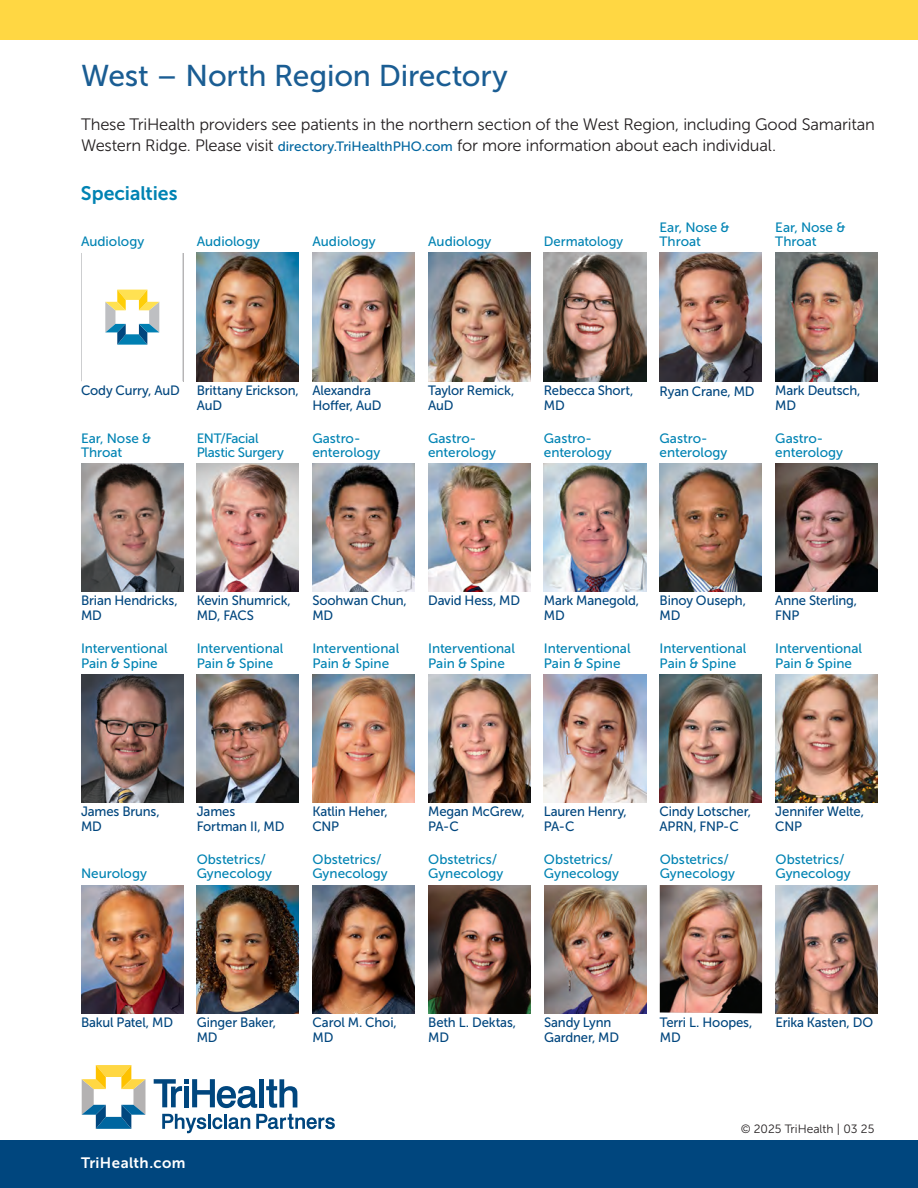
<style>
.page{position:relative;width:918px;height:1188px;background:#fff}
.page>*{position:absolute;margin:0;border:0;box-sizing:border-box;transform-origin:0 0}
.ENTITY_headline{font:30px "Museo Sans 500";letter-spacing:-.005em;color:#1a5d93}
.Specialities_Primary_Head-NO_span{font:19.5px "Museo Sans 700";letter-spacing:-.005em;color:#0083b3}
.t1{font:16.5px/21px "Museo Sans 300";letter-spacing:-.01em;color:#231f20}
.t2{font:15px "Museo Sans 700";letter-spacing:.025em;color:#fff}
.DOC-specialties{font:13.5px/14.2px "Museo Sans 500";color:#0083b3}
.CUTLINE-Name{font:13.5px/15px "Museo Sans 500";letter-spacing:-.01em;color:#00467e}
.DOC-specialties-2{font:13.5px/14.2px "Museo Sans 500";letter-spacing:-.02em;color:#0083b3}
.t3{font:12px "Museo Sans 300";color:#231f20}
.s1{font-family:"Museo Sans 500";font-size:13.5px;color:#0066a0}
</style>
<div class="page">
<svg style="left:266px;top:1079px;width:31px;height:29px"></svg>
<div style="left:259px;top:1079px;width:5px;height:28px;background:#00467e"></div>
<svg style="left:154px;top:1079px;width:103px;height:29px"></svg>
<svg style="left:162px;top:1114px;width:88px;height:19px"></svg>
<svg style="left:256px;top:1114px;width:79px;height:15px"></svg>
<svg style="left:82px;top:1065px;width:63px;height:64px"></svg>
<img style="left:428px;top:253px;width:102px;height:128px">
<img style="left:312px;top:253px;width:103px;height:128px">
<img style="left:197px;top:253px;width:102px;height:128px">
<hr style="left:182px;top:253px;width:1px;height:128px;background:#bebfc2">
<hr style="left:81px;top:253px;width:1px;height:128px;background:#bebfc2">
<svg style="left:105px;top:290px;width:54px;height:55px"></svg>
<img style="left:81px;top:464px;width:102px;height:128px">
<img style="left:197px;top:464px;width:102px;height:128px">
<img style="left:775px;top:253px;width:103px;height:128px">
<img style="left:775px;top:464px;width:103px;height:128px">
<img style="left:544px;top:464px;width:102px;height:128px">
<img style="left:428px;top:464px;width:102px;height:128px">
<img style="left:312px;top:464px;width:103px;height:128px">
<img style="left:197px;top:674px;width:102px;height:129px">
<img style="left:81px;top:674px;width:102px;height:129px">
<img style="left:197px;top:885px;width:102px;height:128px">
<img style="left:81px;top:885px;width:102px;height:128px">
<img style="left:312px;top:674px;width:103px;height:129px">
<img style="left:660px;top:674px;width:102px;height:129px">
<img style="left:775px;top:674px;width:103px;height:129px">
<img style="left:428px;top:885px;width:102px;height:128px">
<img style="left:312px;top:885px;width:103px;height:128px">
<img style="left:544px;top:885px;width:102px;height:128px">
<img style="left:660px;top:885px;width:102px;height:128px">
<img style="left:428px;top:674px;width:102px;height:129px">
<img style="left:544px;top:674px;width:102px;height:129px">
<img style="left:776px;top:885px;width:102px;height:128px">
<div style="left:0;top:1141px;width:918px;height:47px;background:#00467e"></div>
<div style="left:0;top:0;width:918px;height:40px;background:#ffd743"></div>
<img style="left:660px;top:464px;width:102px;height:128px">
<img style="left:544px;top:253px;width:102px;height:128px">
<img style="left:660px;top:253px;width:102px;height:128px">
<p class="ENTITY_headline" style="left:81px;top:59px;width:428px">West – North Region Directory</p>
<p class="t1" style="left:81px;top:114px;width:796px">These TriHealth providers see patients in the northern section of the West Region, including Good Samaritan<br>Western Ridge. Please visit <span class="s1">directory.TriHealthPHO.com</span> for more information about each individual.</p>
<p class="Specialities_Primary_Head-NO_span" style="left:81px;top:183px;width:98px">Specialties</p>
<p class="DOC-specialties" style="left:81px;top:235px;width:65px">Audiology</p>
<p class="DOC-specialties" style="left:197px;top:235px;width:65px">Audiology</p>
<p class="DOC-specialties" style="left:312px;top:235px;width:65px">Audiology</p>
<p class="DOC-specialties" style="left:428px;top:235px;width:65px">Audiology</p>
<p class="DOC-specialties" style="left:544px;top:235px;width:81px">Dermatology</p>
<p class="DOC-specialties" style="left:660px;top:220px;width:72px">Ear, Nose &amp;<br>Throat</p>
<p class="DOC-specialties" style="left:775px;top:220px;width:72px">Ear, Nose &amp;<br>Throat</p>
<p class="CUTLINE-Name" style="left:81px;top:383px;width:100px">Cody Curry, AuD</p>
<p class="DOC-specialties" style="left:81px;top:431px;width:72px">Ear, Nose &amp;<br>Throat</p>
<p class="CUTLINE-Name" style="left:197px;top:383px;width:104px">Brittany Erickson,<br>AuD</p>
<p class="DOC-specialties-2" style="left:197px;top:431px;width:89px">ENT/Facial<br>Plastic Surgery</p>
<p class="CUTLINE-Name" style="left:312px;top:383px;width:71px">Alexandra<br>Hoffer, AuD</p>
<p class="DOC-specialties" style="left:312px;top:431px;width:69px">Gastro&shy;enterology</p>
<p class="CUTLINE-Name" style="left:428px;top:383px;width:88px">Taylor Remick,<br>AuD</p>
<p class="DOC-specialties" style="left:428px;top:431px;width:69px">Gastro&shy;enterology</p>
<p class="CUTLINE-Name" style="left:544px;top:383px;width:91px">Rebecca Short,<br>MD</p>
<p class="DOC-specialties" style="left:544px;top:431px;width:69px">Gastro&shy;enterology</p>
<p class="CUTLINE-Name" style="left:660px;top:384px;width:97px">Ryan Crane, MD</p>
<p class="DOC-specialties" style="left:660px;top:431px;width:69px">Gastro&shy;enterology</p>
<p class="CUTLINE-Name" style="left:775px;top:383px;width:87px">Mark Deutsch,<br>MD</p>
<p class="DOC-specialties" style="left:775px;top:431px;width:69px">Gastro&shy;enterology</p>
<p class="CUTLINE-Name" style="left:81px;top:593px;width:98px">Brian Hendricks,<br>MD</p>
<p class="DOC-specialties" style="left:81px;top:642px;width:88px">Interventional<br>Pain &amp; Spine</p>
<p class="CUTLINE-Name" style="left:197px;top:593px;width:96px">Kevin Shumrick,<br>MD, FACS</p>
<p class="DOC-specialties" style="left:197px;top:642px;width:88px">Interventional<br>Pain &amp; Spine</p>
<p class="CUTLINE-Name" style="left:312px;top:593px;width:96px">Soohwan Chun,<br>MD</p>
<p class="DOC-specialties" style="left:312px;top:642px;width:88px">Interventional<br>Pain &amp; Spine</p>
<p class="CUTLINE-Name" style="left:428px;top:593px;width:94px">David Hess, MD</p>
<p class="DOC-specialties" style="left:428px;top:642px;width:88px">Interventional<br>Pain &amp; Spine</p>
<p class="CUTLINE-Name" style="left:544px;top:593px;width:97px">Mark Manegold,<br>MD</p>
<p class="DOC-specialties" style="left:544px;top:642px;width:88px">Interventional<br>Pain &amp; Spine</p>
<p class="CUTLINE-Name" style="left:660px;top:593px;width:88px">Binoy Ouseph,<br>MD</p>
<p class="DOC-specialties" style="left:660px;top:642px;width:88px">Interventional<br>Pain &amp; Spine</p>
<p class="CUTLINE-Name" style="left:775px;top:593px;width:84px">Anne Sterling,<br>FNP</p>
<p class="DOC-specialties" style="left:775px;top:642px;width:88px">Interventional<br>Pain &amp; Spine</p>
<p class="CUTLINE-Name" style="left:81px;top:804px;width:80px">James Bruns,<br>MD</p>
<p class="DOC-specialties" style="left:81px;top:867px;width:68px">Neurology</p>
<p class="CUTLINE-Name" style="left:197px;top:804px;width:89px">James<br>Fortman II, MD</p>
<p class="DOC-specialties" style="left:197px;top:852px;width:77px">Obstetrics/<br>Gynecology</p>
<p class="CUTLINE-Name" style="left:312px;top:804px;width:77px">Katlin Heher,<br>CNP</p>
<p class="DOC-specialties" style="left:313px;top:852px;width:77px">Obstetrics/<br>Gynecology</p>
<p class="CUTLINE-Name" style="left:428px;top:804px;width:98px">Megan McGrew,<br>PA-C</p>
<p class="DOC-specialties" style="left:428px;top:852px;width:77px">Obstetrics/<br>Gynecology</p>
<p class="CUTLINE-Name" style="left:544px;top:804px;width:85px">Lauren Henry,<br>PA-C</p>
<p class="DOC-specialties" style="left:544px;top:852px;width:77px">Obstetrics/<br>Gynecology</p>
<p class="CUTLINE-Name" style="left:660px;top:804px;width:93px">Cindy Lotscher,<br>APRN, FNP‑C</p>
<p class="DOC-specialties" style="left:660px;top:852px;width:77px">Obstetrics/<br>Gynecology</p>
<p class="CUTLINE-Name" style="left:775px;top:804px;width:90px">Jennifer Welte,<br>CNP</p>
<p class="DOC-specialties" style="left:776px;top:852px;width:77px">Obstetrics/<br>Gynecology</p>
<p class="CUTLINE-Name" style="left:81px;top:1015px;width:94px">Bakul Patel, MD</p>
<p class="CUTLINE-Name" style="left:197px;top:1015px;width:81px">Ginger Baker,<br>MD</p>
<p class="CUTLINE-Name" style="left:313px;top:1015px;width:86px">Carol M. Choi,<br>MD</p>
<p class="CUTLINE-Name" style="left:428px;top:1015px;width:90px">Beth L. Dektas,<br>MD</p>
<p class="CUTLINE-Name" style="left:544px;top:1015px;width:77px">Sandy Lynn<br>Gardner, MD</p>
<p class="t2" style="left:81px;top:1155px;width:106px">TriHealth.com</p>
<p class="CUTLINE-Name" style="left:660px;top:1015px;width:94px">Terri L. Hoopes,<br>MD</p>
<p class="CUTLINE-Name" style="left:776px;top:1015px;width:99px">Erika Kasten, DO</p>
<p class="t3" style="left:741px;top:1123px;width:135px">© 2025 TriHealth | 03 25</p>
</div>
